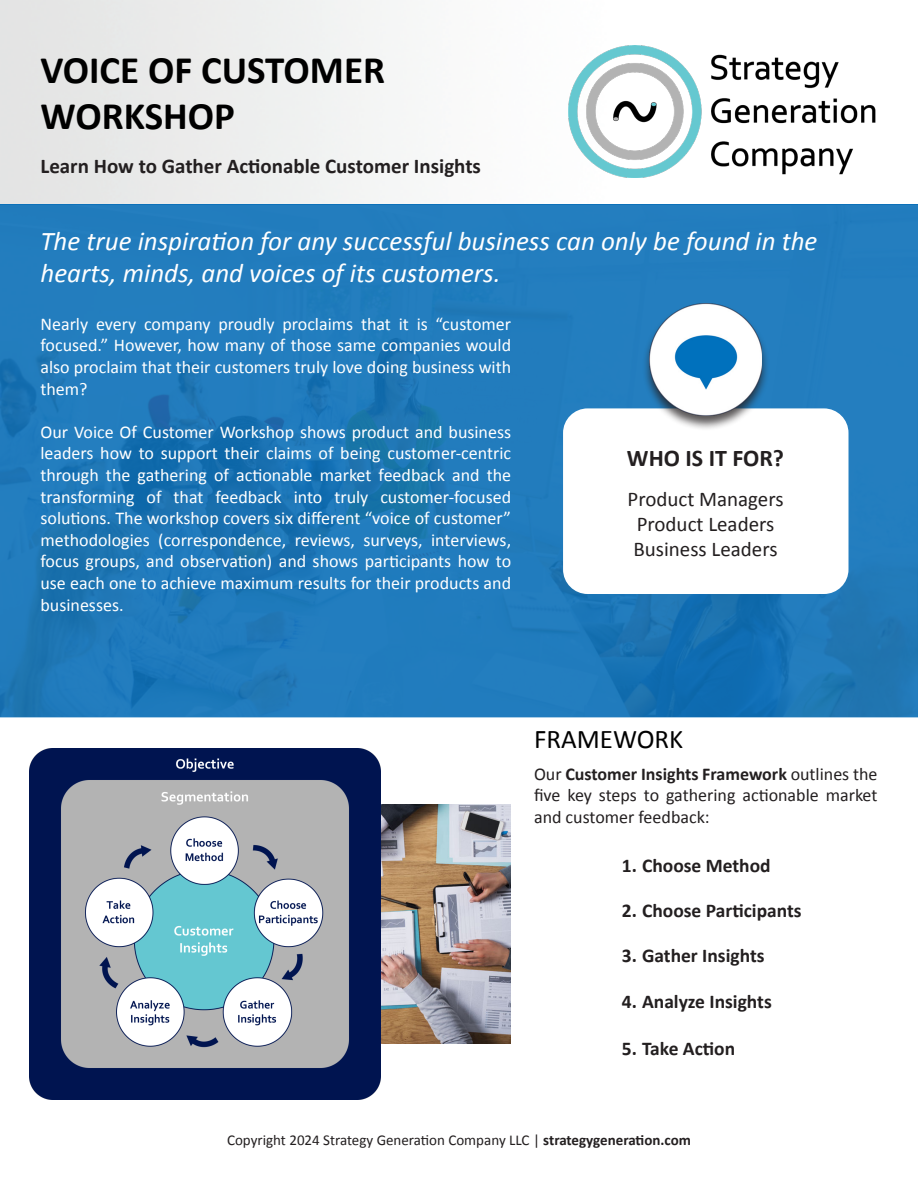
<style>
.page{position:relative;width:918px;height:1188px;background:#fff}
.page>*{position:absolute;margin:0;border:0;box-sizing:border-box;transform-origin:0 0}
.t1{font:700 39px/46.8px "Calibri";color:#000}
.t2{font:italic 27px/32.4px "Calibri";color:#fff}
.t3{font:27px "Calibri";color:#000}
.t4{font:700 24px "Calibri";color:#231f20}
.t5{font:21px/25.2px "Calibri";color:#231f20}
.t6{font:700 21px "Calibri";color:#231f20}
.t7{font:700 19.5px "Calibri";color:#231f20}
.t8{font:18px/21.6px "Calibri";color:#fff;text-align:justify}
.t9{font:18px/21.6px "Calibri";color:#231f20;text-align:justify}
.t10{font:15px "Calibri";color:#231f20}
.s1{font-weight:700}
</style>
<div class="page">
<img style="left:0;top:0;width:918px;height:716px">
<img style="left:569px;top:45px;width:308px;height:133px">
<div style="left:563px;top:408px;width:286px;height:186px;background:#fff;border-radius:25px"></div>
<div style="left:642px;top:302px;width:128px;height:129px;background:#231f20;opacity:.75"></div>
<img style="left:650px;top:303px;width:112px;height:113px">
<img style="left:380px;top:805px;width:130px;height:239px">
<img style="left:29px;top:749px;width:351px;height:351px">
<h1 class="t1" style="left:40px;top:45px;width:346px">VOICE OF CUSTOMER<br>WORKSHOP</h1>
<p class="t6" style="left:40px;top:151px;width:442px">Learn How to Gather Actionable Customer Insights</p>
<h2 class="t2" style="left:40px;top:224px;width:779px">The true inspiration for any successful business can only be found in the hearts, minds, and voices of its customers.</h2>
<p class="t8" style="left:40px;top:313px;width:472px">Nearly every company proudly proclaims that it is “customer focused.” However, how many of those same companies would also proclaim that their customers truly love doing business with them?</p>
<p class="t8" style="left:40px;top:421px;width:472px">Our Voice Of Customer Workshop shows product and business leaders how to support their claims of being customer-centric through the gathering of actionable market feedback and the transforming of that feedback into truly customer-focused solutions. The workshop covers six different “voice of customer” methodologies (correspondence, reviews, surveys, interviews, focus groups, and observation) and shows participants how to use each one to achieve maximum results for their products and businesses.</p>
<h3 class="t4" style="left:627px;top:441px;width:159px">WHO IS IT FOR?</h3>
<p class="t5" style="left:628px;top:486px;width:158px">Product Managers<br>Product Leaders<br>Business Leaders</p>
<h2 class="t3" style="left:534px;top:720px;width:151px">FRAMEWORK</h2>
<p class="t9" style="left:534px;top:763px;width:345px">Our <span class="s1">Customer Insights Framework</span> outlines the five key steps to gathering actionable market and customer feedback:</p>
<p class="t7" style="left:622px;top:851px;width:150px">1. Choose Method</p>
<p class="t7" style="left:622px;top:896px;width:181px">2. Choose Participants</p>
<p class="t7" style="left:622px;top:941px;width:144px">3. Gather Insights</p>
<p class="t7" style="left:622px;top:988px;width:151px">4. Analyze Insights</p>
<p class="t7" style="left:622px;top:1035px;width:115px">5. Take Action</p>
<p class="t10" style="left:227px;top:1130px;width:465px">Copyright 2024 Strategy Generation Company LLC | <span class="s1">strategygeneration.com</span></p>
</div>
